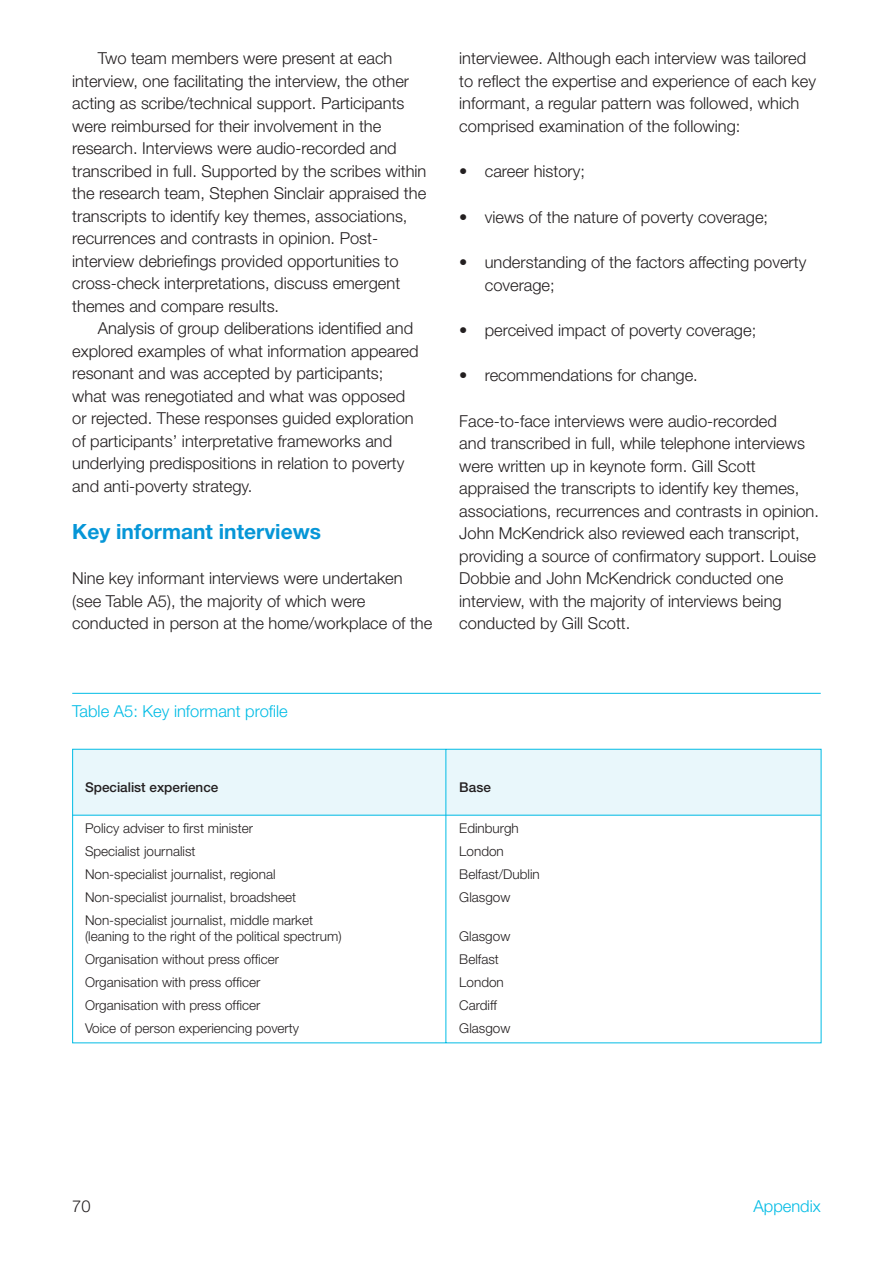
<style>
.page{position:relative;width:893px;height:1263px;background:#fff}
.page>*{position:absolute;margin:0;border:0;box-sizing:border-box;transform-origin:0 0}
.t1{font:700 21px "Helvetica Neue";color:#0696d7}
.t2{font:300 16.5px/22.5px "Helvetica Neue";color:#231f20}
.t3{font:300 16.5px "Helvetica Neue";color:#02bce5}
.t4{font:300 13.5px/16.5px "Helvetica Neue";color:#231f20}
.t5{font:500 13.5px "Helvetica Neue";color:#231f20}
</style>
<div class="page">
<svg style="left:72px;top:748px;width:750px;height:296px"></svg>
<hr style="left:72px;top:693px;width:749px;height:1px;background:#02bce5">
<hr style="left:72px;top:815px;width:749px;height:1px;background:#02bce5">
<p class="t2" style="left:72px;top:49px;width:356px;text-indent:26px">Two team members were present at each interview, one facilitating the interview, the other acting as scribe/technical support. Participants were reimbursed for their involvement in the research. Interviews were audio-recorded and transcribed in full. Supported by the scribes within the research team, Stephen Sinclair appraised the transcripts to identify key themes, associations, recurrences and contrasts in opinion. Post&shy;interview debriefings provided opportunities to cross-check interpretations, discuss emergent themes and compare results.</p>
<p class="t2" style="left:72px;top:319px;width:348px;text-indent:26px">Analysis of group deliberations identified and explored examples of what information appeared resonant and was accepted by participants; what was renegotiated and what was opposed or rejected. These responses guided exploration of participants’ interpretative frameworks and underlying predispositions in relation to poverty and anti-poverty strategy.</p>
<p class="t1" style="left:72px;top:524px;width:250px">Key informant interviews</p>
<p class="t2" style="left:72px;top:568px;width:362px">Nine key informant interviews were undertaken (see Table A5), the majority of which were conducted in person at the home/workplace of the</p>
<p class="t2" style="left:459px;top:49px;width:358px">interviewee. Although each interview was tailored to reflect the expertise and experience of each key informant, a regular pattern was followed, which comprised examination of the following:</p>
<p class="t2" style="left:459px;top:162px;width:127px">• career history;</p>
<p class="t2" style="left:459px;top:207px;width:310px">• views of the nature of poverty coverage;</p>
<p class="t2" style="left:485px;top:252px;width:323px;text-indent:-26px">• understanding of the factors affecting poverty coverage;</p>
<p class="t2" style="left:459px;top:320px;width:298px">• perceived impact of poverty coverage;</p>
<p class="t2" style="left:459px;top:366px;width:240px">• recommendations for change.</p>
<p class="t2" style="left:459px;top:411px;width:361px">Face-to-face interviews were audio-recorded<br>and transcribed in full, while telephone interviews were written up in keynote form. Gill Scott appraised the transcripts to identify key themes, associations, recurrences and contrasts in opinion.<br>John McKendrick also reviewed each transcript, providing a source of confirmatory support. Louise Dobbie and John McKendrick conducted one interview, with the majority of interviews being conducted by Gill Scott.</p>
<p class="t3" style="left:72px;top:705px;width:217px">Table A5: Key informant profile</p>
<p class="t5" style="left:85px;top:782px;width:135px">Specialist experience</p>
<p class="t5" style="left:459px;top:782px;width:33px">Base</p>
<p class="t4" style="left:85px;top:822px;width:170px">Policy adviser to first minister</p>
<p class="t4" style="left:459px;top:822px;width:61px">Edinburgh</p>
<p class="t4" style="left:85px;top:845px;width:112px">Specialist journalist</p>
<p class="t4" style="left:459px;top:845px;width:46px">London</p>
<p class="t4" style="left:85px;top:867px;width:192px">Non-specialist journalist, regional</p>
<p class="t4" style="left:459px;top:867px;width:82px">Belfast/Dublin</p>
<p class="t4" style="left:85px;top:890px;width:213px">Non-specialist journalist, broadsheet</p>
<p class="t4" style="left:459px;top:890px;width:53px">Glasgow</p>
<p class="t4" style="left:85px;top:913px;width:258px">Non-specialist journalist, middle market (leaning to the right of the political spectrum)</p>
<p class="t4" style="left:459px;top:930px;width:53px">Glasgow</p>
<p class="t4" style="left:85px;top:953px;width:196px">Organisation without press officer</p>
<p class="t4" style="left:459px;top:953px;width:41px">Belfast</p>
<p class="t4" style="left:85px;top:975px;width:177px">Organisation with press officer</p>
<p class="t4" style="left:459px;top:975px;width:46px">London</p>
<p class="t4" style="left:85px;top:998px;width:177px">Organisation with press officer</p>
<p class="t4" style="left:459px;top:998px;width:39px">Cardiff</p>
<p class="t4" style="left:85px;top:1021px;width:216px">Voice of person experiencing poverty</p>
<p class="t4" style="left:459px;top:1021px;width:53px">Glasgow</p>
<p class="t2" style="left:72px;top:1196px;width:20px">70</p>
<p class="t3" style="left:753px;top:1200px;width:69px">Appendix</p>
</div>
